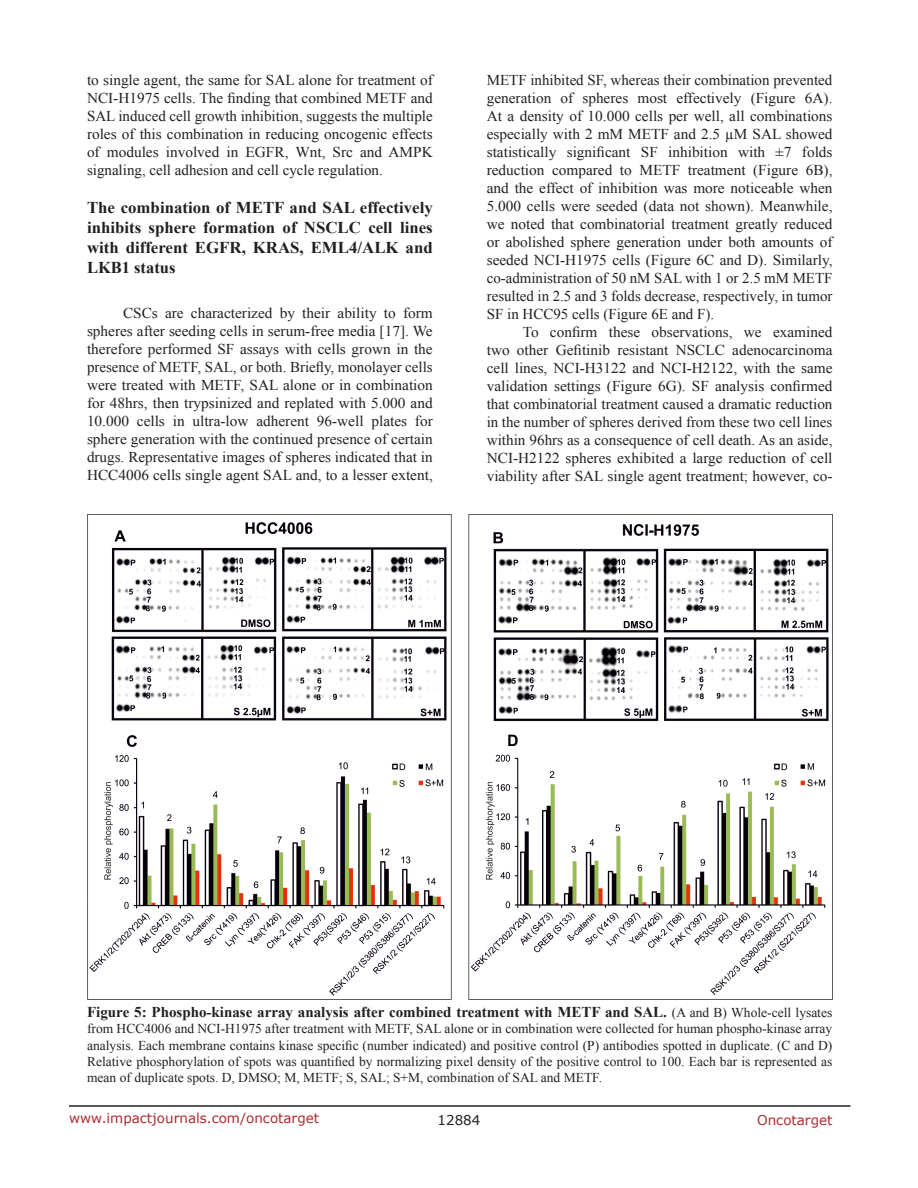
<style>
.page{position:relative;width:918px;height:1188px;background:#fff}
.page>*{position:absolute;margin:0;border:0;box-sizing:border-box;transform-origin:0 0}
.SubHeading{font:700 16.5px/19.8px "Times New Roman";color:#221f22;text-align:justify}
.BodyText{font:15px/18px "Times New Roman";color:#221f22;text-align:justify}
.FigureText{font:700 15px "Times New Roman";color:#221f22}
.FigureText-2{font:13.5px/16.2px "Times New Roman";color:#221f22;text-align:justify}
.t1{font:13.5px "Verdana";color:#ac2b31}
.t2{font:13.5px "Verdana";color:#221f22}
.s1{font-weight:400;font-size:13.5px}
</style>
<div class="page">
<hr style="left:69px;top:1105px;width:781px;height:2px;background:#231f20">
<img style="left:87px;top:514px;width:745px;height:485px">
<p class="BodyText" style="left:87px;top:71px;width:347px">to single agent, the same for SAL alone for treatment of NCI-H1975 cells. The finding that combined METF and SAL induced cell growth inhibition, suggests the multiple roles of this combination in reducing oncogenic effects of modules involved in EGFR, Wnt, Src and AMPK signaling, cell adhesion and cell cycle regulation.</p>
<p class="SubHeading" style="left:87px;top:197px;width:347px">The combination of METF and SAL effectively inhibits sphere formation of NSCLC cell lines with different EGFR, KRAS, EML4/ALK and LKB1 status</p>
<p class="BodyText" style="left:87px;top:303px;width:347px;text-indent:36px">CSCs are characterized by their ability to form spheres after seeding cells in serum-free media [17]. We therefore performed SF assays with cells grown in the presence of METF, SAL, or both. Briefly, monolayer cells were treated with METF, SAL alone or in combination for 48hrs, then trypsinized and replated with 5.000 and 10.000 cells in ultra-low adherent 96-well plates for sphere generation with the continued presence of certain drugs. Representative images of spheres indicated that in HCC4006 cells single agent SAL and, to a lesser extent,</p>
<p class="BodyText" style="left:487px;top:71px;width:347px">METF inhibited SF, whereas their combination prevented generation of spheres most effectively (Figure 6A).<br>At a density of 10.000 cells per well, all combinations especially with 2 mM METF and 2.5 µM SAL showed statistically significant SF inhibition with ±7 folds reduction compared to METF treatment (Figure 6B), and the effect of inhibition was more noticeable when 5.000 cells were seeded (data not shown). Meanwhile, we noted that combinatorial treatment greatly reduced or abolished sphere generation under both amounts of seeded NCI-H1975 cells (Figure 6C and D). Similarly, co-administration of 50 nM SAL with 1 or 2.5 mM METF resulted in 2.5 and 3 folds decrease, respectively, in tumor SF in HCC95 cells (Figure 6E and F).</p>
<p class="BodyText" style="left:487px;top:323px;width:347px;text-indent:36px">To confirm these observations, we examined two other Gefitinib resistant NSCLC adenocarcinoma cell lines, NCI-H3122 and NCI-H2122, with the same validation settings (Figure 6G). SF analysis confirmed that combinatorial treatment caused a dramatic reduction in the number of spheres derived from these two cell lines within 96hrs as a consequence of cell death. As an aside, NCI-H2122 spheres exhibited a large reduction of cell viability after SAL single agent treatment; however, co-</p>
<p class="FigureText" style="left:87px;top:1002px;width:747px">Figure 5: Phospho-kinase array analysis after combined treatment with METF and SAL. <span class="s1">(A and B) Whole-cell lysates</span></p>
<p class="FigureText-2" style="left:87px;top:1021px;width:747px">from HCC4006 and NCI-H1975 after treatment with METF, SAL alone or in combination were collected for human phospho-kinase array analysis. Each membrane contains kinase specific (number indicated) and positive control (P) antibodies spotted in duplicate. (C and D)<br>Relative phosphorylation of spots was quantified by normalizing pixel density of the positive control to 100. Each bar is represented as mean of duplicate spots. D, DMSO; M, METF; S, SAL; S+M, combination of SAL and METF.</p>
<p class="t1" style="left:69px;top:1109px;width:252px">www.impactjournals.com/oncotarget</p>
<p class="t2" style="left:438px;top:1111px;width:44px">12884</p>
<p class="t1" style="left:757px;top:1111px;width:77px">Oncotarget</p>
</div>
